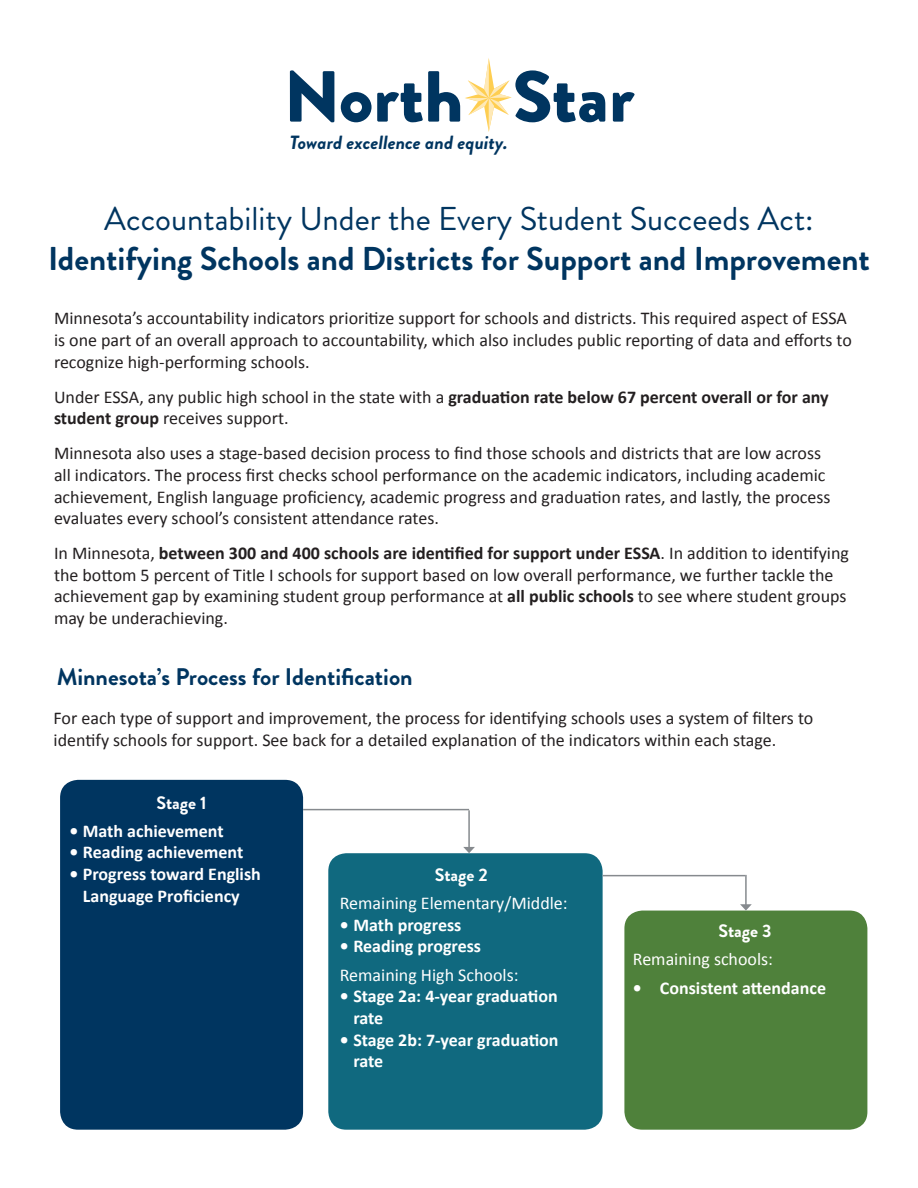
<style>
.page{position:relative;width:918px;height:1188px;background:#fff}
.page>*{position:absolute;margin:0;border:0;box-sizing:border-box;transform-origin:0 0}
.t1{font:900 72.15px "Brandon Grotesque";color:#003560}
.t2{font:700 33px "Brandon Grotesque";color:#003560}
.t3{font:33px "Brandon Grotesque";color:#003560}
.t4{font:700 24px "Brandon Grotesque";color:#003560}
.t5{font:italic 700 19.05px "Brandon Grotesque";color:#003560}
.t6{font:18px/21.6px "Calibri";color:#231f20}
.t7{font:700 18px/21.6px "Calibri";color:#fff}
.t8{font:18px/28.3px "Calibri";color:#fff}
.t9{font:700 18px "Brandon Grotesque";color:#fff}
.s1{font-weight:700}
.s2{font-family:"Brandon Grotesque";font-weight:700}
</style>
<div class="page">
<div style="left:60px;top:780px;width:243px;height:350px;background:#003560;border-radius:18px"></div>
<hr style="left:303px;top:809px;width:166px;height:1px;background:#868a8e">
<div style="left:328px;top:853px;width:275px;height:277px;background:#10697f;border-radius:18px"></div>
<hr style="left:468px;top:810px;width:2px;height:38px;background:#868a8e">
<svg style="left:463px;top:847px;width:12px;height:6px"></svg>
<hr style="left:603px;top:875px;width:142px;height:1px;background:#868a8e">
<div style="left:624px;top:911px;width:243px;height:219px;background:#4f813b;border-radius:18px"></div>
<hr style="left:745px;top:875px;width:2px;height:30px;background:#868a8e">
<svg style="left:740px;top:904px;width:12px;height:7px"></svg>
<svg style="left:465px;top:58px;width:47px;height:74px"></svg>
<p class="t1" style="left:284px;top:46px;width:352px">North Star</p>
<p class="t5" style="left:290px;top:129px;width:219px">Toward excellence and equity.</p>
<h1 class="t3" style="left:104px;top:196px;width:711px">Accountability Under the Every Student Succeeds Act:</h1>
<p class="t2" style="left:48px;top:236px;width:823px">Identifying Schools and Districts for Support and Improvement</p>
<p class="t6" style="left:54px;top:308px;width:799px">Minnesota’s accountability indicators prioritize support for schools and districts. This required aspect of ESSA is one part of an overall approach to accountability, which also includes public reporting of data and efforts to recognize high-performing schools.</p>
<p class="t6" style="left:54px;top:386px;width:776px">Under ESSA, any public high school in the state with a <span class="s1">graduation rate below 67 percent overall or for any student group</span> receives support.</p>
<p class="t6" style="left:54px;top:443px;width:778px">Minnesota also uses a stage-based decision process to find those schools and districts that are low across all indicators. The process first checks school performance on the academic indicators, including academic achievement, English language proficiency, academic progress and graduation rates, and lastly, the process evaluates every school’s consistent attendance rates.</p>
<p class="t6" style="left:54px;top:543px;width:796px">In Minnesota, <span class="s1">between 300 and 400 schools are identified for support under ESSA</span>. In addition to identifying the bottom 5 percent of Title I schools for support based on low overall performance, we further tackle the achievement gap by examining student group performance at <span class="s1">all public schools</span> to see where student groups may be underachieving.</p>
<h2 class="t4" style="left:57px;top:660px;width:358px">Minnesota’s Process for Identifcation</h2>
<p class="t6" style="left:54px;top:708px;width:761px">For each type of support and improvement, the process for identifying schools uses a system of filters to identify schools for support. See back for a detailed explanation of the indicators within each stage.</p>
<p class="t9" style="left:157px;top:790px;width:52px">Stage 1</p>
<p class="t7" style="left:69px;top:820px;width:156px">• Math achievement</p>
<p class="t7" style="left:69px;top:842px;width:175px">• Reading achievement</p>
<p class="t7" style="left:69px;top:863px;width:193px">• Progress toward English</p>
<p class="t7" style="left:83px;top:885px;width:158px">Language Proficiency</p>
<p class="t8" style="left:340px;top:861px;width:229px;text-indent:95px"><span class="s2">Stage 2<br></span>Remaining Elementary/Middle:</p>
<p class="t7" style="left:340px;top:914px;width:123px">• Math progress</p>
<p class="t8" style="left:340px;top:932px;width:180px"><span class="s1">• Reading progress<br></span>Remaining High Schools:</p>
<p class="t7" style="left:353px;top:986px;width:206px;text-indent:-14px">• Stage 2a: 4-year graduation rate</p>
<p class="t7" style="left:353px;top:1029px;width:207px;text-indent:-14px">• Stage 2b: 7-year graduation rate</p>
<p class="t8" style="left:633px;top:917px;width:142px;text-align:right"><span class="s2">Stage 3<br></span>Remaining schools:</p>
<p class="t7" style="left:633px;top:977px;width:195px">• Consistent attendance</p>
</div>
